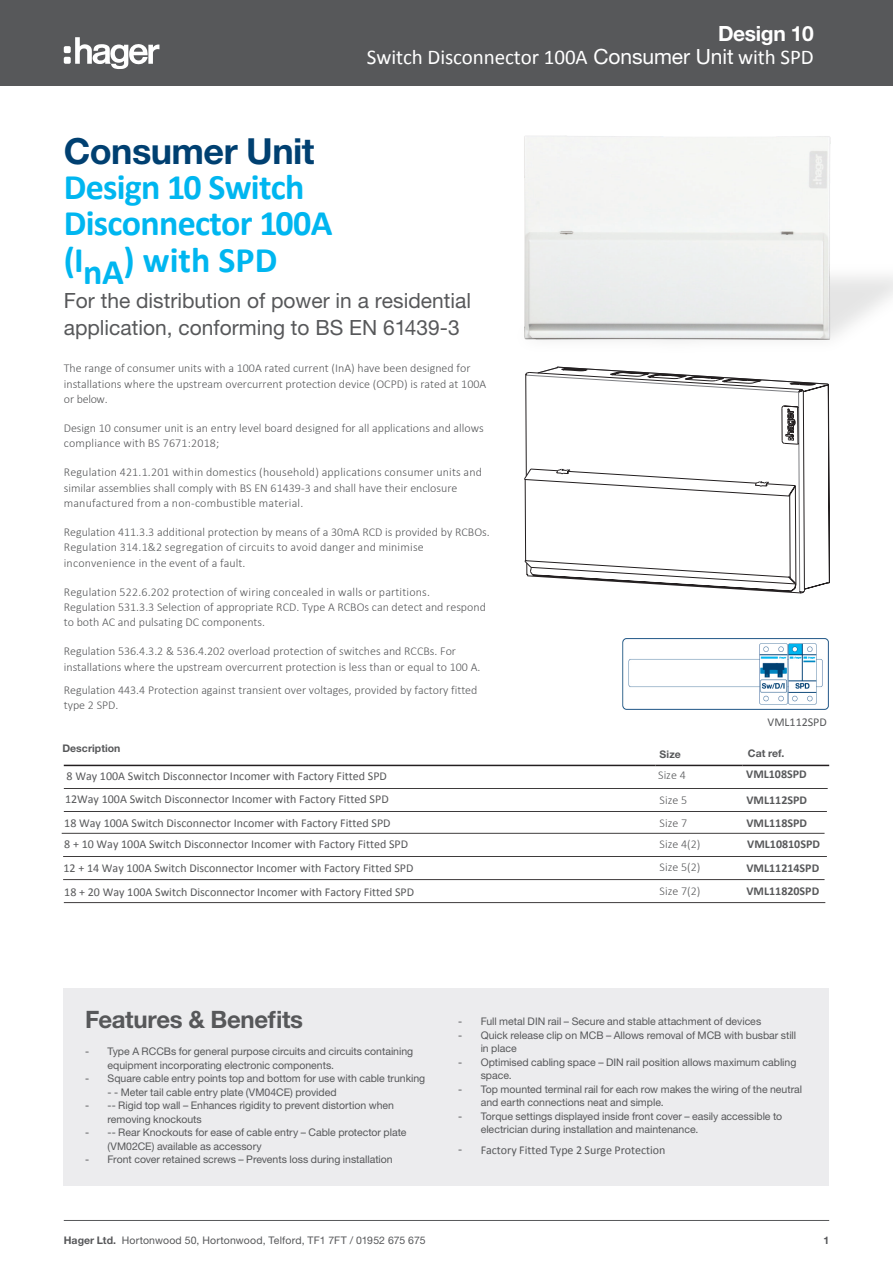
<style>
.page{position:relative;width:893px;height:1263px;background:#fff}
.page>*{position:absolute;margin:0;border:0;box-sizing:border-box;transform-origin:0 0}
.hager_Decor__6pt__6p{font:700 36px/36px "Calibri";letter-spacing:-.02em;color:#00b6f0}
.hager_Headline_16pt{font:700 24px "Helvetica Neue LT Std";letter-spacing:-.015em;color:#57585a}
.hager_Decor__6pt__6p-2{font:21px/27px "Helvetica Neue LT Std";color:#57585a}
.t1{font:21px "Calibri";letter-spacing:-.005em;color:#fff}
.t2{font:700 21px "Helvetica Neue LT Std";letter-spacing:-.015em;color:#fff}
.hager_Decor__6pt__6p-3{font:300 12px/15.5px "Calibri";color:#57585a}
.lv7___Order_Table_le{font:12px/23.9px "Calibri";color:#57585a}
.lv7___Order_Table_Ar{font:700 12px/21.9px "Calibri";color:#57585a}
.lv7___Order_Table_le-2{font:300 12px "Calibri";color:#57585a}
.hager_Decor__6pt__6p-4{font:12px "Calibri";letter-spacing:-.005em;color:#57585a}
.t3{font:10.5px/13.5px "Helvetica Neue LT Std";color:#57585a}
.hager_Decor__6pt__6p-5{font:700 10.5px "Helvetica Neue LT Std";letter-spacing:.005em;color:#57585a}
.s1{font-family:"Helvetica Neue LT Std"}
.s2{font-family:"Helvetica Neue LT Std";color:#004071}
.s3{font-family:"Helvetica Neue LT Std";font-size:10.5px}
.s4{font-weight:700}
</style>
<div class="page">
<div style="left:0;top:0;width:893px;height:85px;background:#57585a"></div>
<svg style="left:75px;top:37px;width:84px;height:32px"></svg>
<div style="left:64px;top:46px;width:7px;height:7px;background:#fff;border-radius:2px"></div>
<div style="left:64px;top:57px;width:7px;height:7px;background:#fff;border-radius:2px"></div>
<hr style="left:64px;top:1220px;width:765px;height:1px;background:#57585a">
<div style="left:64px;top:988px;width:765px;height:197px;background:#ececee"></div>
<hr style="left:64px;top:765px;width:591px;height:1px;background:#231f20">
<hr style="left:655px;top:765px;width:87px;height:1px;background:#231f20">
<hr style="left:742px;top:765px;width:87px;height:1px;background:#231f20">
<hr style="left:64px;top:788px;width:764px;height:1px;background:#231f20">
<img style="left:508px;top:85px;width:385px;height:282px">
<svg style="left:525px;top:367px;width:305px;height:226px"></svg>
<hr style="left:64px;top:811px;width:763px;height:1px;background:#231f20">
<hr style="left:63px;top:879px;width:761px;height:1px;background:#231f20">
<hr style="left:63px;top:856px;width:764px;height:1px;background:#231f20">
<hr style="left:62px;top:833px;width:762px;height:1px;background:#231f20">
<hr style="left:64px;top:902px;width:761px;height:1px;background:#231f20">
<img style="left:623px;top:639px;width:206px;height:70px">
<h3 class="t2" style="left:718px;top:21px;width:97px">Design 10</h3>
<h3 class="t1" style="left:367px;top:44px;width:448px">Switch Disconnector 100A <span class="s1">Consumer Unit</span> with SPD</h3>
<p class="hager_Decor__6pt__6p" style="left:64px;top:134px;width:270px"><span class="s2">Consumer Unit<br></span>Design 10 Switch<br>Disconnector 100A (InA) with SPD</p>
<p class="hager_Decor__6pt__6p-2" style="left:64px;top:287px;width:409px">For the distribution of power in a residential application, conforming to BS EN 61439-3</p>
<p class="hager_Decor__6pt__6p-3" style="left:64px;top:360px;width:424px">The range of consumer units with a 100A rated current (InA) have been designed for installations where the upstream overcurrent protection device (OCPD) is rated at 100A or below.</p>
<p class="hager_Decor__6pt__6p-3" style="left:64px;top:420px;width:422px">Design 10 consumer unit is an entry level board designed for all applications and allows compliance with BS 7671:2018;</p>
<p class="hager_Decor__6pt__6p-3" style="left:64px;top:464px;width:420px">Regulation 421.1.201 within domestics (household) applications consumer units and similar assemblies shall comply with BS EN 61439-3 and shall have their enclosure manufactured from a non-combustible material.</p>
<p class="hager_Decor__6pt__6p-3" style="left:64px;top:524px;width:427px">Regulation 411.3.3 additional protection by means of a 30mA RCD is provided by RCBOs.<br>Regulation 314.1&amp;2 segregation of circuits to avoid danger and minimise inconvenience in the event of a fault.</p>
<p class="hager_Decor__6pt__6p-3" style="left:64px;top:584px;width:424px">Regulation 522.6.202 protection of wiring concealed in walls or partitions.<br>Regulation 531.3.3 Selection of appropriate RCD. Type A RCBOs can detect and respond to both AC and pulsating DC components.</p>
<p class="hager_Decor__6pt__6p-3" style="left:64px;top:643px;width:418px">Regulation 536.4.3.2 &amp; 536.4.202 overload protection of switches and RCCBs. For installations where the upstream overcurrent protection is less than or equal to 100 A.</p>
<p class="hager_Decor__6pt__6p-3" style="left:64px;top:682px;width:415px">Regulation 443.4 Protection against transient over voltages, provided by factory fitted type 2 SPD.</p>
<p class="hager_Decor__6pt__6p-5" style="left:62px;top:742px;width:60px">Description</p>
<p class="hager_Decor__6pt__6p-4" style="left:768px;top:715px;width:61px">VML112SPD</p>
<p class="hager_Decor__6pt__6p-5" style="left:660px;top:748px;width:23px">Size</p>
<p class="hager_Decor__6pt__6p-5" style="left:748px;top:747px;width:38px">Cat ref.</p>
<p class="lv7___Order_Table_le" style="left:67px;top:765px;width:322px">8 Way 100A Switch Disconnector Incomer with Factory Fitted SPD</p>
<p class="lv7___Order_Table_le-2" style="left:658px;top:768px;width:29px">Size 4</p>
<p class="lv7___Order_Table_Ar" style="left:746px;top:763px;width:62px">VML108SPD</p>
<p class="lv7___Order_Table_le" style="left:64px;top:787px;width:328px">12Way 100A Switch Disconnector Incomer with Factory Fitted SPD<br>18 Way 100A Switch Disconnector Incomer with Factory Fitted SPD</p>
<p class="lv7___Order_Table_le" style="left:63px;top:832px;width:352px">8 + 10 Way 100A Switch Disconnector Incomer with Factory Fitted SPD<br>12 + 14 Way 100A Switch Disconnector Incomer with Factory Fitted SPD<br>18 + 20 Way 100A Switch Disconnector Incomer with Factory Fitted SPD</p>
<p class="hager_Decor__6pt__6p-3" style="left:660px;top:788px;width:29px;line-height:23.5px">Size 5<br>Size 7</p>
<p class="lv7___Order_Table_le-2" style="left:660px;top:837px;width:42px">Size 4(2)</p>
<p class="lv7___Order_Table_Ar" style="left:746px;top:789px;width:62px">VML112SPD</p>
<p class="lv7___Order_Table_Ar" style="left:746px;top:811px;width:75px">VML118SPD<br>VML10810SPD</p>
<p class="hager_Decor__6pt__6p-3" style="left:660px;top:855px;width:42px;line-height:24px">Size 5(2)<br>Size 7(2)</p>
<p class="lv7___Order_Table_Ar" style="left:746px;top:857px;width:74px;line-height:23px">VML11214SPD<br>VML11820SPD</p>
<p class="hager_Headline_16pt" style="left:85px;top:1005px;width:220px">Features &amp; Benefits</p>
<p class="t3" style="left:108px;top:1044px;width:307px;text-indent:-23px">- Type A RCCBs for general purpose circuits and circuits containing equipment incorporating electronic components.</p>
<p class="t3" style="left:85px;top:1071px;width:342px">- Square cable entry points top and bottom for use with cable trunking</p>
<p class="t3" style="left:108px;top:1085px;width:231px">- - Meter tail cable entry plate (VM04CE) provided</p>
<p class="t3" style="left:108px;top:1098px;width:288px;text-indent:-23px">- -- Rigid top wall – Enhances rigidity to prevent distortion when removing knockouts</p>
<p class="t3" style="left:108px;top:1125px;width:300px;text-indent:-23px">- -- Rear Knockouts for ease of cable entry – Cable protector plate (VM02CE) available as accessory</p>
<p class="t3" style="left:85px;top:1152px;width:309px">- Front cover retained screws – Prevents loss during installation</p>
<p class="t3" style="left:458px;top:1014px;width:305px">- Full metal DIN rail – Secure and stable attachment of devices</p>
<p class="t3" style="left:481px;top:1028px;width:317px;text-indent:-23px">- Quick release clip on MCB – Allows removal of MCB with busbar still in place</p>
<p class="t3" style="left:481px;top:1055px;width:317px;text-indent:-23px">- Optimised cabling space – DIN rail position allows maximum cabling space.</p>
<p class="t3" style="left:481px;top:1082px;width:323px;text-indent:-23px">- Top mounted terminal rail for each row makes the wiring of the neutral and earth connections neat and simple.</p>
<p class="t3" style="left:481px;top:1109px;width:303px;text-indent:-23px">- Torque settings displayed inside front cover – easily accessible to electrician during installation and maintenance.</p>
<p class="lv7___Order_Table_le" style="left:458px;top:1138px;width:209px"><span class="s3">-</span> Factory Fitted Type 2 Surge Protection</p>
<p class="t3" style="left:64px;top:1233px;width:363px"><span class="s4">Hager Ltd.</span> Hortonwood 50, Hortonwood, Telford, TF1 7FT / 01952 675 675</p>
<p class="hager_Decor__6pt__6p-5" style="left:823px;top:1233px;width:7px">1</p>
</div>
